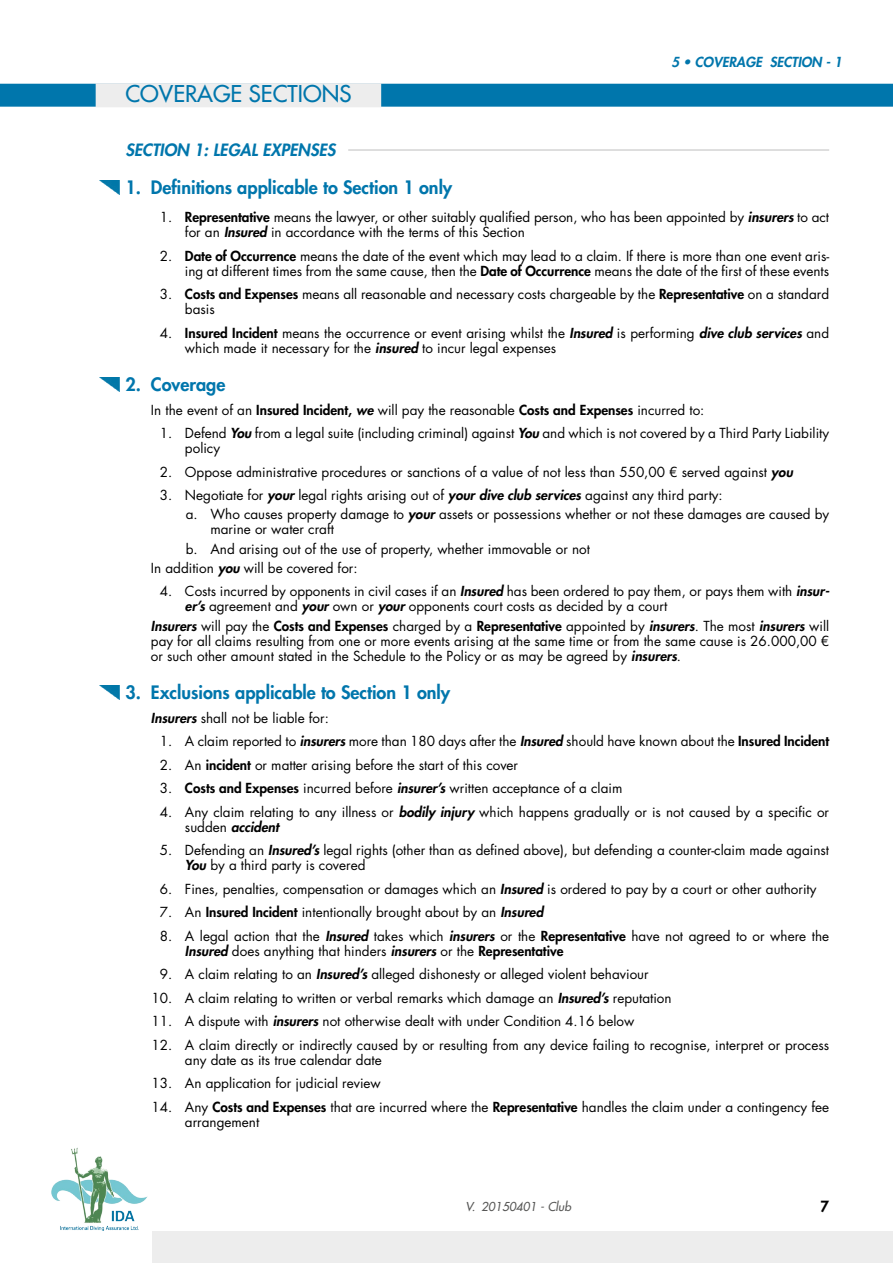
<style>
.page{position:relative;width:893px;height:1263px;background:#fff}
.page>*{position:absolute;margin:0;border:0;box-sizing:border-box;transform-origin:0 0}
.t1{font:500 22.5px "Futura Std";color:#0076ac}
.t2{font:800 18px "Futura Std";color:#0076ac}
.t3{font:italic 800 16.5px "Futura Std";color:#0076ac}
.t4{font:800 15px "Futura Std";color:#000}
.t5{font:13.5px/15px "Futura Std";color:#000}
.t6{font:italic 800 13.5px "Futura Std";color:#0076ac}
.t7{font:italic 500 12px "Futura Std";color:#575756}
.s1{font-weight:800}
.s2{font-weight:800;font-style:italic}
</style>
<div class="page">
<img style="left:51px;top:1148px;width:97px;height:82px">
<div style="left:152px;top:1231px;width:741px;height:32px;background:#ededed"></div>
<div style="left:0;top:84px;width:893px;height:23px;background:#0076ac"></div>
<div style="left:96px;top:83px;width:285px;height:24px;background:#ededed"></div>
<hr style="left:125px;top:149px;width:704px;height:2px;background:#c6c6c6">
<div style="left:125px;top:139px;width:223px;height:19px;background:#fff"></div>
<img style="left:100px;top:180px;width:19px;height:14px">
<img style="left:100px;top:377px;width:19px;height:14px">
<img style="left:100px;top:685px;width:19px;height:14px">
<p class="t6" style="left:671px;top:54px;width:172px">5 • COVERAGE SECTION - 1</p>
<h1 class="t1" style="left:125px;top:80px;width:227px">COVERAGE SECTIONS</h1>
<p class="t3" style="left:125px;top:139px;width:212px">SECTION 1: LEGAL EXPENSES</p>
<h2 class="t2" style="left:125px;top:176px;width:328px">1. Definitions applicable to Section 1 only</h2>
<p class="t5" style="left:185px;top:210px;width:646px;text-indent:-25px">1. <span class="s1">Representative</span> means the lawyer, or other suitably qualified person, who has been appointed by <span class="s2">insurers</span> to act for an <span class="s2">Insured</span> in accordance with the terms of this Section</p>
<p class="t5" style="left:160px;top:248px;width:671px;text-align:right">2. <span class="s1">Date of Occurrence</span> means the date of the event which may lead to a claim. If there is more than one event aris&shy;ing at different times from the same cause, then the <span class="s1">Date of Occurrence</span> means the date of the first of these events</p>
<p class="t5" style="left:185px;top:287px;width:646px;text-indent:-25px">3. <span class="s1">Costs and Expenses</span> means all reasonable and necessary costs chargeable by the <span class="s1">Representative</span> on a standard basis</p>
<p class="t5" style="left:185px;top:325px;width:646px;text-indent:-25px">4. <span class="s1">Insured Incident</span> means the occurrence or event arising whilst the <span class="s2">Insured</span> is performing <span class="s2">dive club services</span> and which made it necessary for the <span class="s2">insured</span> to incur legal expenses</p>
<h2 class="t2" style="left:125px;top:373px;width:101px">2. Coverage</h2>
<p class="t5" style="left:151px;top:402px;width:555px">In the event of an <span class="s1">Insured Incident,</span> <span class="s2">we</span> will pay the reasonable <span class="s1">Costs and Expenses</span> incurred to:</p>
<p class="t5" style="left:185px;top:426px;width:646px;text-indent:-25px">1. Defend <span class="s2">You</span> from a legal suite (including criminal) against <span class="s2">You</span> and which is not covered by a Third Party Liability policy</p>
<p class="t5" style="left:160px;top:464px;width:635px">2. Oppose administrative procedures or sanctions of a value of not less than 550,00 € served against <span class="s2">you</span></p>
<p class="t5" style="left:186px;top:486px;width:645px;line-height:19.2px;text-indent:-26px">3. Negotiate for <span class="s2">your</span> legal rights arising out of <span class="s2">your dive club services</span> against any third party:<br>a. Who causes property damage to <span class="s2">your</span> assets or possessions whether or not these damages are caused by</p>
<p class="t5" style="left:210px;top:522px;width:125px">marine or water craft</p>
<p class="t5" style="left:186px;top:541px;width:406px">b. And arising out of the use of property, whether immovable or not</p>
<p class="t5" style="left:151px;top:561px;width:208px">In addition <span class="s2">you</span> will be covered for:</p>
<p class="t5" style="left:185px;top:584px;width:646px;text-indent:-25px">4. Costs incurred by opponents in civil cases if an <span class="s2">Insured</span> has been ordered to pay them, or pays them with <span class="s2">insur&shy;er’s</span> agreement and <span class="s2">your</span> own or <span class="s2">your</span> opponents court costs as decided by a court</p>
<p class="t5" style="left:151px;top:618px;width:680px;text-align:justify"><span class="s2">Insurers</span> will pay the <span class="s1">Costs and Expenses</span> charged by a <span class="s1">Representative</span> appointed by <span class="s2">insurers</span>. The most <span class="s2">insurers</span> will pay for all claims resulting from one or more events arising at the same time or from the same cause is 26.000,00 € or such other amount stated in the Schedule to the Policy or as may be agreed by <span class="s2">insurers</span>.</p>
<h2 class="t2" style="left:125px;top:681px;width:326px">3. Exclusions applicable to Section 1 only</h2>
<p class="t5" style="left:151px;top:710px;width:179px"><span class="s2">Insurers</span> shall not be liable for:</p>
<p class="t5" style="left:160px;top:734px;width:671px">1. A claim reported to <span class="s2">insurers</span> more than 180 days after the <span class="s2">Insured</span> should have known about the <span class="s1">Insured Incident</span></p>
<p class="t5" style="left:160px;top:757px;width:360px">2. An <span class="s1">incident</span> or matter arising before the start of this cover</p>
<p class="t5" style="left:160px;top:781px;width:464px">3. <span class="s1">Costs and Expenses</span> incurred before <span class="s2">insurer’s</span> written acceptance of a claim</p>
<p class="t5" style="left:185px;top:804px;width:646px;text-indent:-25px">4. Any claim relating to any illness or <span class="s2">bodily injury</span> which happens gradually or is not caused by a specific or sudden <span class="s2">accident</span></p>
<p class="t5" style="left:185px;top:843px;width:646px;text-indent:-25px">5. Defending an <span class="s2">Insured’s</span> legal rights (other than as defined above), but defending a counter-claim made against<br><span class="s2">You</span> by a third party is covered</p>
<p class="t5" style="left:160px;top:881px;width:658px">6. Fines, penalties, compensation or damages which an <span class="s2">Insured</span> is ordered to pay by a court or other authority</p>
<p class="t5" style="left:160px;top:905px;width:385px">7. An <span class="s1">Insured Incident</span> intentionally brought about by an <span class="s2">Insured</span></p>
<p class="t5" style="left:185px;top:929px;width:646px;text-indent:-25px">8. A legal action that the <span class="s2">Insured</span> takes which <span class="s2">insurers</span> or the <span class="s1">Representative</span> have not agreed to or where the<br><span class="s2">Insured</span> does anything that hinders <span class="s2">insurers</span> or the <span class="s1">Representative</span></p>
<p class="t5" style="left:160px;top:967px;width:490px">9. A claim relating to an <span class="s2">Insured’s</span> alleged dishonesty or alleged violent behaviour</p>
<p class="t5" style="left:151px;top:991px;width:522px">10. A claim relating to written or verbal remarks which damage an <span class="s2">Insured’s</span> reputation</p>
<p class="t5" style="left:151px;top:1014px;width:484px">11. A dispute with <span class="s2">insurers</span> not otherwise dealt with under Condition 4.16 below</p>
<p class="t5" style="left:185px;top:1038px;width:646px;text-indent:-34px">12. A claim directly or indirectly caused by or resulting from any device failing to recognise, interpret or process any date as its true calendar date</p>
<p class="t5" style="left:151px;top:1076px;width:231px">13. An application for judicial review</p>
<p class="t5" style="left:185px;top:1100px;width:646px;text-indent:-34px">14. Any <span class="s1">Costs and Expenses</span> that are incurred where the <span class="s1">Representative</span> handles the claim under a contingency fee arrangement</p>
<p class="t7" style="left:466px;top:1199px;width:107px">V. 20150401 - Club</p>
<p class="t4" style="left:820px;top:1196px;width:10px">7</p>
</div>
